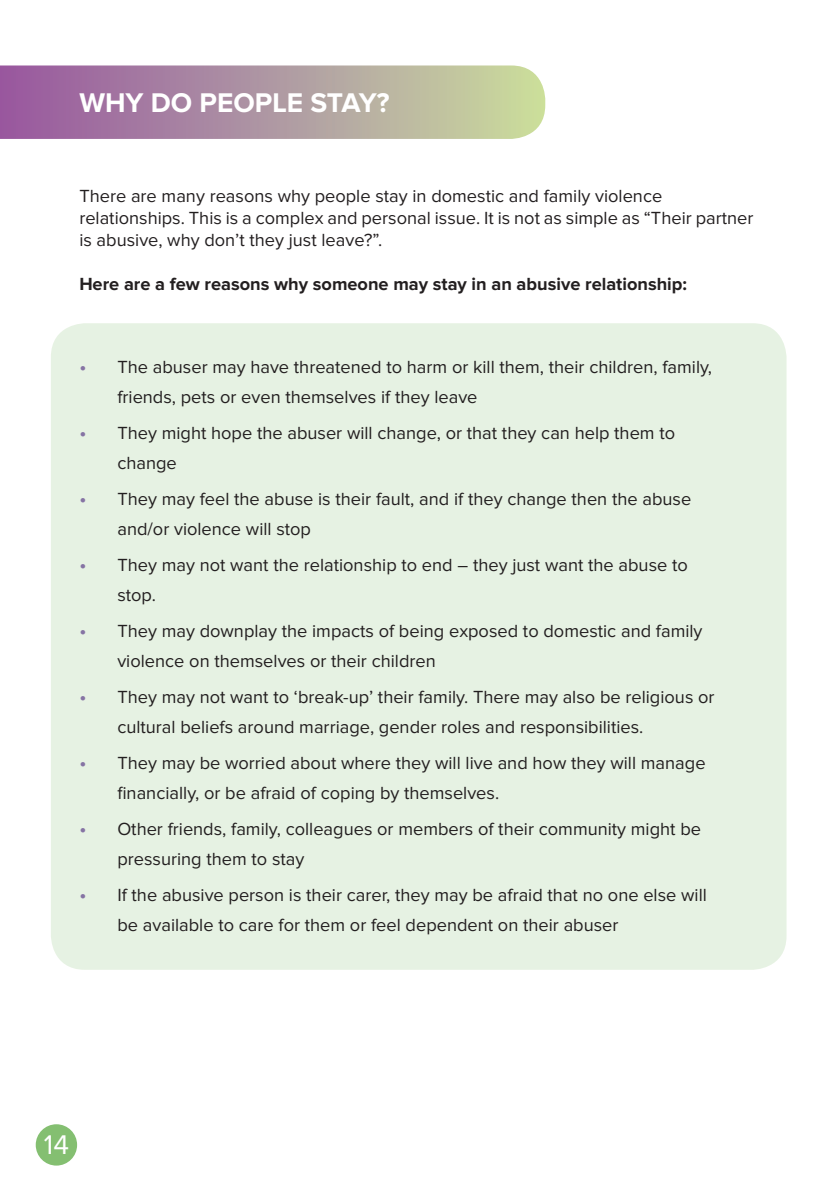
<style>
.page{position:relative;width:840px;height:1191px;background:#fff}
.page>*{position:absolute;margin:0;border:0;box-sizing:border-box;transform-origin:0 0}
.t1{font:700 28px "Proxima Nova";color:#fff}
.t2{font:28px "Proxima Nova";color:#fff}
.t3{font:18.2px/30px "Proxima Nova";color:#231f20}
.t4{font:700 18.2px "Proxima Nova";color:#231f20}
.s1{font-weight:600;font-size:19.6px;color:#8674a4}
</style>
<div class="page">
<div style="left:36px;top:1124px;width:41px;height:41px;background:#84bf71;border-radius:50%"></div>
<div style="left:51px;top:323px;width:735px;height:646px;background:#e6f2e3;border-radius:34px"></div>
<svg style="left:0;top:65px;width:545px;height:74px;background:#b199a2"></svg>
<h1 class="t1" style="left:79px;top:87px;width:311px">WHY DO PEOPLE STAY?</h1>
<p class="t3" style="left:79px;top:186px;width:675px;line-height:21.8px">There are many reasons why people stay in domestic and family violence relationships. This is a complex and personal issue. It is not as simple as “Their partner is abusive, why don’t they just leave?”.</p>
<p class="t4" style="left:79px;top:273px;width:609px">Here are a few reasons why someone may stay in an abusive relationship:</p>
<p class="t3" style="left:117px;top:352px;width:596px;text-indent:-38px"><span class="s1">•</span> The abuser may have threatened to harm or kill them, their children, family, friends, pets or even themselves if they leave</p>
<p class="t3" style="left:117px;top:418px;width:559px;text-indent:-38px"><span class="s1">•</span> They might hope the abuser will change, or that they can help them to change</p>
<p class="t3" style="left:117px;top:484px;width:575px;text-indent:-38px"><span class="s1">•</span> They may feel the abuse is their fault, and if they change then the abuse and/or violence will stop</p>
<p class="t3" style="left:117px;top:550px;width:571px;text-indent:-38px"><span class="s1">•</span> They may not want the relationship to end – they just want the abuse to stop.</p>
<p class="t3" style="left:117px;top:616px;width:586px;text-indent:-38px"><span class="s1">•</span> They may downplay the impacts of being exposed to domestic and family violence on themselves or their children</p>
<p class="t3" style="left:117px;top:682px;width:598px;text-indent:-38px"><span class="s1">•</span> They may not want to ‘break-up’ their family. There may also be religious or cultural beliefs around marriage, gender roles and responsibilities.</p>
<p class="t3" style="left:117px;top:748px;width:589px;text-indent:-38px"><span class="s1">•</span> They may be worried about where they will live and how they will manage financially, or be afraid of coping by themselves.</p>
<p class="t3" style="left:117px;top:814px;width:585px;text-indent:-38px"><span class="s1">•</span> Other friends, family, colleagues or members of their community might be pressuring them to stay</p>
<p class="t3" style="left:117px;top:880px;width:590px;text-indent:-38px"><span class="s1">•</span> If the abusive person is their carer, they may be afraid that no one else will be available to care for them or feel dependent on their abuser</p>
<h1 class="t2" style="left:44px;top:1128px;width:27px">14</h1>
</div>
